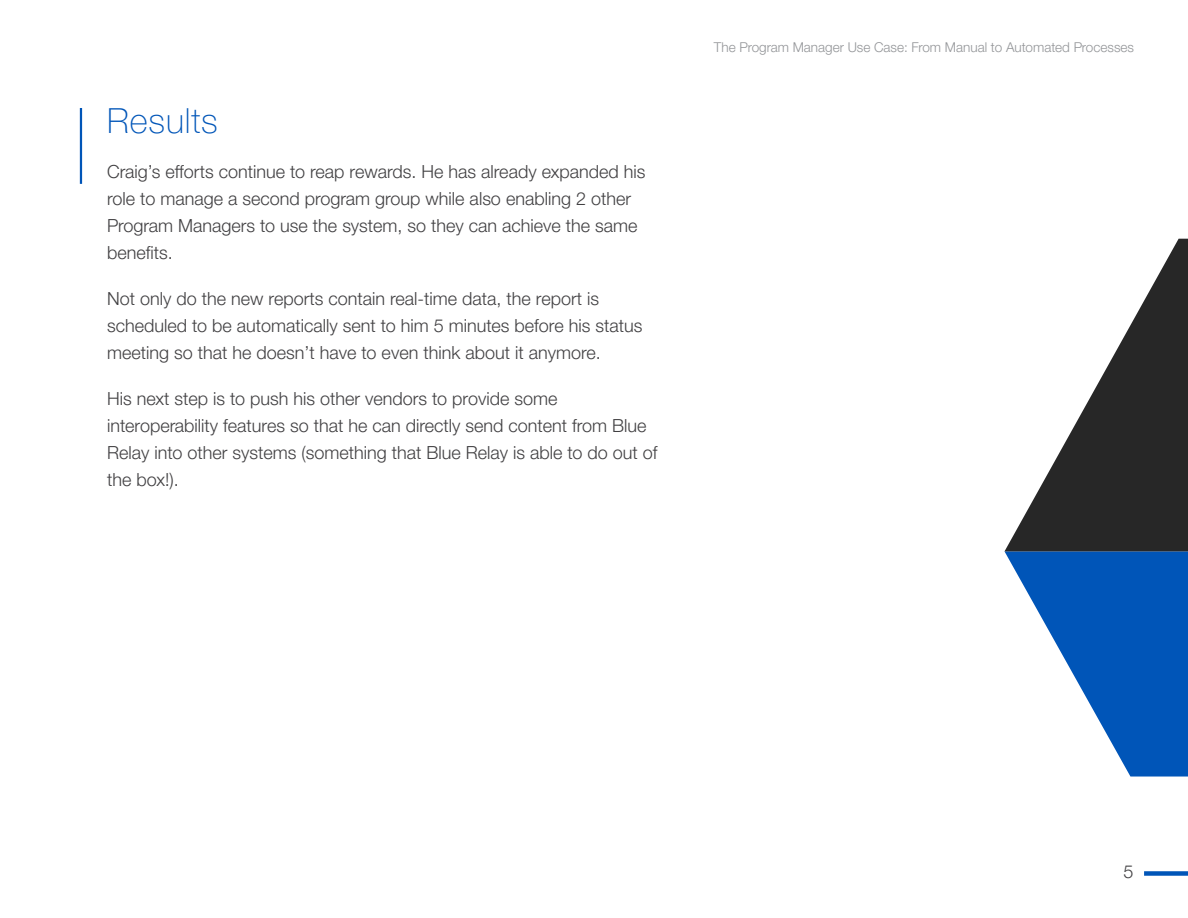
<style>
.page{position:relative;width:1188px;height:918px;background:#fff}
.page>*{position:absolute;margin:0;border:0;box-sizing:border-box;transform-origin:0 0}
.t1{font:100 34.5px "Helvetica Neue LTW1 G";letter-spacing:.025em;color:#0055b8}
.t2{font:300 18px/27px "Helvetica Neue LTW1 G";color:#414042}
.t3{font:300 13.5px "Helvetica Neue LTW1 G";color:#939598}
</style>
<div class="page">
<div style="left:1144px;top:871px;width:44px;height:5px;background:#0055b8"></div>
<hr style="left:80px;top:108px;width:2px;height:76px;background:#0055b8">
<svg style="left:1005px;top:551px;width:183px;height:226px"></svg>
<svg style="left:1005px;top:239px;width:183px;height:312px;fill:#272727"></svg>
<h1 class="t1" style="left:107px;top:100px;width:112px">Results</h1>
<p class="t2" style="left:107px;top:158px;width:540px">Craig’s efforts continue to reap rewards. He has already expanded his role to manage a second program group while also enabling 2 other Program Managers to use the system, so they can achieve the same benefits.</p>
<p class="t2" style="left:107px;top:285px;width:537px">Not only do the new reports contain real-time data, the report is scheduled to be automatically sent to him 5 minutes before his status meeting so that he doesn’t have to even think about it anymore.</p>
<p class="t2" style="left:107px;top:385px;width:552px">His next step is to push his other vendors to provide some interoperability features so that he can directly send content from Blue Relay into other systems (something that Blue Relay is able to do out of the box!).</p>
<p class="t3" style="left:714px;top:39px;width:422px">The Program Manager Use Case: From Manual to Automated Processes</p>
<p class="t2" style="left:1124px;top:858px;width:12px">5</p>
</div>
